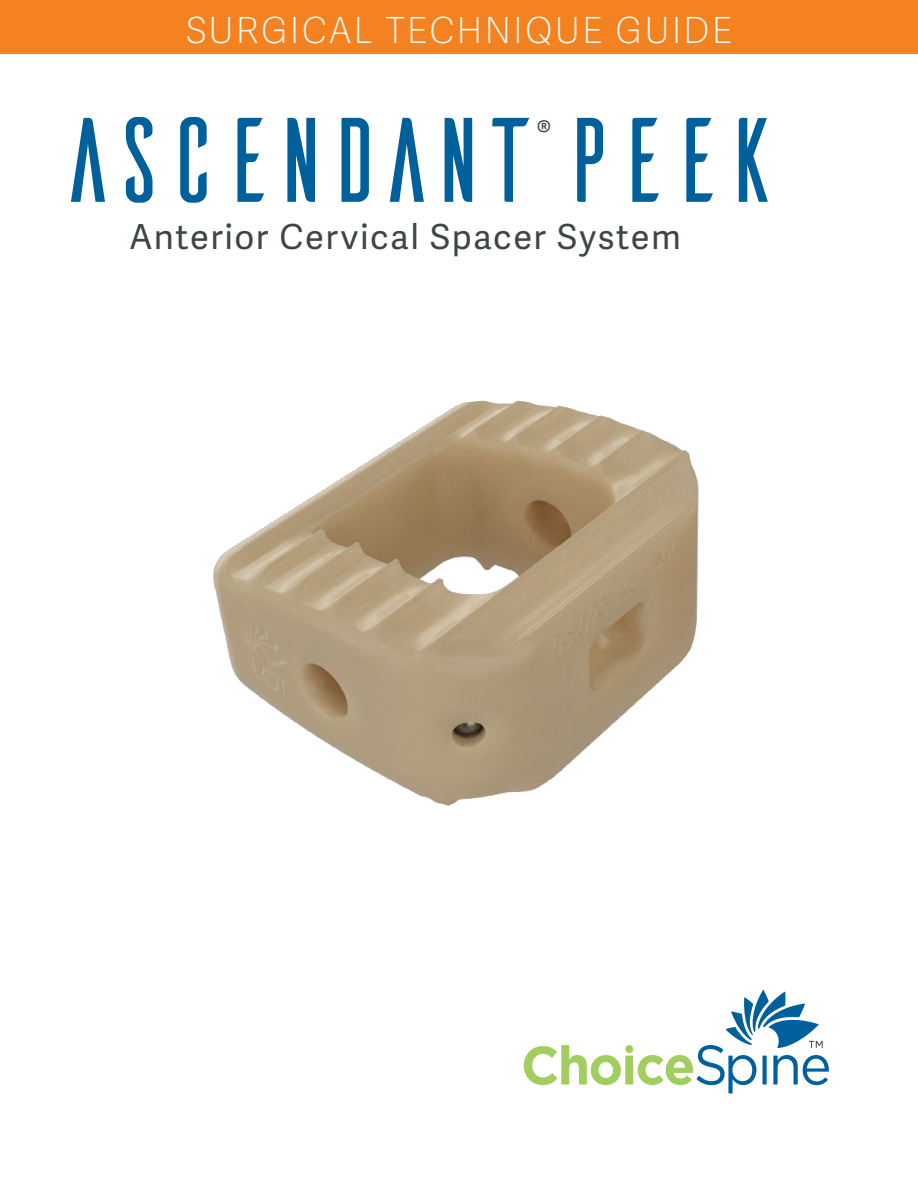
<style>
.page{position:relative;width:918px;height:1188px;background:#fff}
.page>*{position:absolute;margin:0;border:0;box-sizing:border-box;transform-origin:0 0}
.t1{font:120px "Ailerons";letter-spacing:-.15em;color:#00609c}
.t2{font:100 36px "Adelle Sans";letter-spacing:.05em;color:#fff}
.t3{font:34.5px "Adelle Sans";letter-spacing:.045em;color:#3d4644}
.t4{font:33.3px "Adelle Sans";color:#3d4644}
</style>
<div class="page">
<div style="left:0;top:0;width:918px;height:54px;background:#f58220"></div>
<svg style="left:523px;top:990px;width:306px;height:104px"></svg>
<img style="left:213px;top:400px;width:486px;height:406px">
<p class="t2" style="left:186px;top:10px;width:548px">SURGICAL TECHNIQUE GUIDE</p>
<h1 class="t1" style="left:54px;top:103px;width:734px">ASCENDANT PEEK</h1>
<p class="t4" style="left:536px;top:111px;width:17px">®</p>
<p class="t3" style="left:129px;top:216px;width:553px">Anterior Cervical Spacer System</p>
</div>
